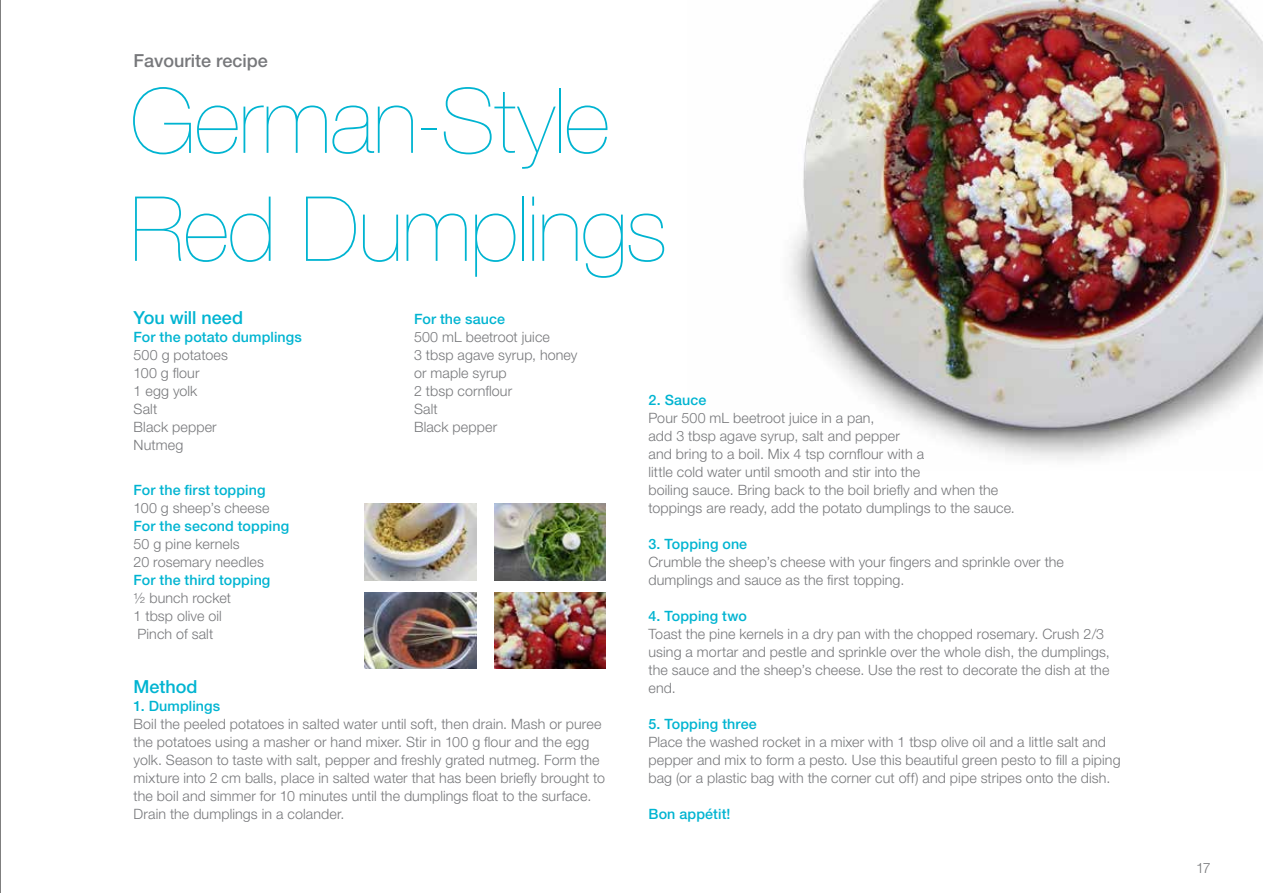
<style>
.page{position:relative;width:1263px;height:893px;background:#fff}
.page>*{position:absolute;margin:0;border:0;box-sizing:border-box;transform-origin:0 0}
.t1{font:200 90px/108px "Helvetica Neue LT Pro";letter-spacing:-.015em;color:#00b4d1}
.t2{font:500 18px "Helvetica Neue LT Pro";color:#00b4d1}
.t3{font:500 18px "Helvetica Neue LT Pro";color:#77787b}
.t4{font:300 14.25px/18px "Helvetica Neue LT Pro";letter-spacing:.01em;color:#77787b}
.t5{font:500 14.25px "Helvetica Neue LT Pro";letter-spacing:.01em;color:#00b4d1}
</style>
<div class="page">
<hr style="left:0;top:0;width:1px;height:893px;background:#000">
<img style="left:789px;top:0;width:474px;height:460px">
<img style="left:494px;top:504px;width:112px;height:76px">
<img style="left:364px;top:504px;width:112px;height:76px">
<img style="left:494px;top:592px;width:112px;height:77px">
<img style="left:364px;top:592px;width:112px;height:77px">
<p class="t3" style="left:134px;top:50px;width:136px">Favourite recipe</p>
<h1 class="t1" style="left:130px;top:66px;width:539px">German-Style<br>Red Dumplings</h1>
<p class="t2" style="left:134px;top:307px;width:111px">You will need</p>
<p class="t5" style="left:134px;top:328px;width:170px">For the potato dumplings</p>
<p class="t4" style="left:134px;top:345px;width:96px">500 g potatoes<br>100 g flour<br>1 egg yolk<br>Salt<br>Black pepper<br>Nutmeg</p>
<p class="t5" style="left:134px;top:481px;width:133px">For the first topping</p>
<p class="t4" style="left:134px;top:498px;width:137px">100 g sheep’s cheese</p>
<p class="t5" style="left:134px;top:517px;width:157px">For the second topping</p>
<p class="t4" style="left:134px;top:534px;width:132px">50 g pine kernels<br>20 rosemary needles</p>
<p class="t5" style="left:134px;top:571px;width:138px">For the third topping</p>
<p class="t4" style="left:134px;top:588px;width:99px">½ bunch rocket<br>1 tbsp olive oil<br>Pinch of salt</p>
<p class="t5" style="left:414px;top:310px;width:92px">For the sauce</p>
<p class="t4" style="left:414px;top:327px;width:165px">500 mL beetroot juice<br>3 tbsp agave syrup, honey or maple syrup<br>2 tbsp cornflour<br>Salt<br>Black pepper</p>
<p class="t2" style="left:134px;top:676px;width:65px">Method</p>
<p class="t5" style="left:134px;top:697px;width:88px">1. Dumplings</p>
<p class="t4" style="left:134px;top:714px;width:473px">Boil the peeled potatoes in salted water until soft, then drain. Mash or puree the potatoes using a masher or hand mixer. Stir in 100 g flour and the egg yolk. Season to taste with salt, pepper and freshly grated nutmeg. Form the mixture into 2 cm balls, place in salted water that has been briefly brought to the boil and simmer for 10 minutes until the dumplings float to the surface.<br>Drain the dumplings in a colander.</p>
<p class="t5" style="left:648px;top:391px;width:59px">2. Sauce</p>
<p class="t4" style="left:648px;top:408px;width:368px">Pour 500 mL beetroot juice in a pan,<br>add 3 tbsp agave syrup, salt and pepper<br>and bring to a boil. Mix 4 tsp cornflour with a<br>little cold water until smooth and stir into the<br>boiling sauce. Bring back to the boil briefly and when the toppings are ready, add the potato dumplings to the sauce.</p>
<p class="t5" style="left:648px;top:535px;width:100px">3. Topping one</p>
<p class="t4" style="left:648px;top:552px;width:417px">Crumble the sheep’s cheese with your fingers and sprinkle over the dumplings and sauce as the first topping.</p>
<p class="t5" style="left:648px;top:607px;width:100px">4. Topping two</p>
<p class="t4" style="left:648px;top:624px;width:463px">Toast the pine kernels in a dry pan with the chopped rosemary. Crush 2/3 using a mortar and pestle and sprinkle over the whole dish, the dumplings, the sauce and the sheep’s cheese. Use the rest to decorate the dish at the end.</p>
<p class="t5" style="left:648px;top:715px;width:110px">5. Topping three</p>
<p class="t4" style="left:648px;top:732px;width:474px">Place the washed rocket in a mixer with 1 tbsp olive oil and a little salt and pepper and mix to form a pesto. Use this beautiful green pesto to fill a piping bag (or a plastic bag with the corner cut off) and pipe stripes onto the dish.</p>
<p class="t5" style="left:648px;top:805px;width:83px">Bon appétit!</p>
<p class="t4" style="left:1196px;top:858px;width:16px">17</p>
</div>
